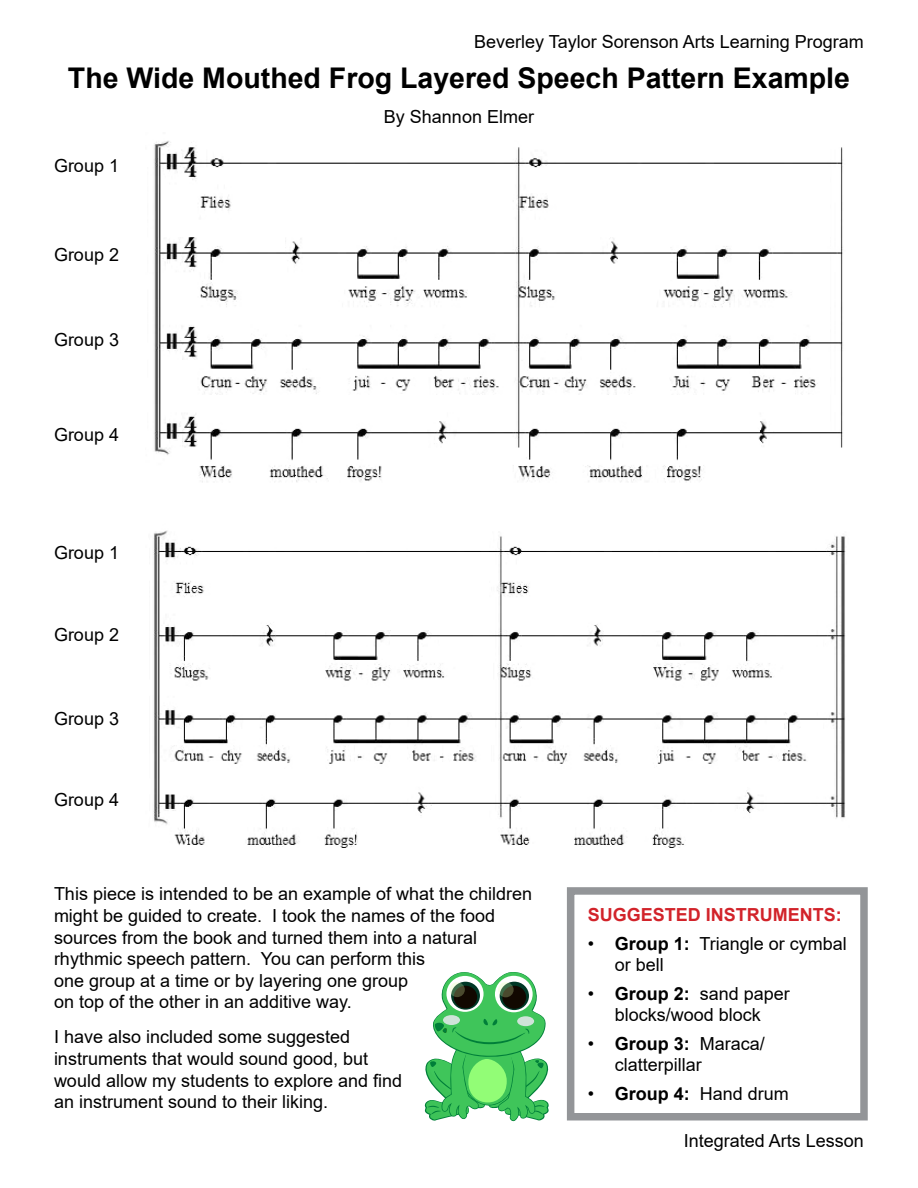
<style>
.page{position:relative;width:918px;height:1188px;background:#fff}
.page>*{position:absolute;margin:0;border:0;box-sizing:border-box;transform-origin:0 0}
.t1{font:700 28.5px "Arial";color:#000}
.t2{font:18px/21.6px "Arial";color:#000}
.t3{font:700 18px "Arial";color:#d2232a}
.s1{font-weight:700}
</style>
<div class="page">
<img style="left:154px;top:140px;width:689px;height:342px">
<img style="left:153px;top:530px;width:693px;height:317px">
<div style="left:567px;top:887px;width:301px;height:233px;border:8px solid #939598"></div>
<svg style="left:425px;top:972px;width:124px;height:149px"></svg>
<p class="t2" style="left:474px;top:30px;width:391px">Beverley Taylor Sorenson Arts Learning Program</p>
<h1 class="t1" style="left:68px;top:58px;width:784px">The Wide Mouthed Frog Layered Speech Pattern Example</h1>
<p class="t2" style="left:384px;top:106px;width:152px">By Shannon Elmer</p>
<p class="t2" style="left:54px;top:155px;width:67px">Group 1</p>
<p class="t2" style="left:54px;top:244px;width:67px">Group 2</p>
<p class="t2" style="left:54px;top:329px;width:67px">Group 3</p>
<p class="t2" style="left:54px;top:424px;width:67px">Group 4</p>
<p class="t2" style="left:54px;top:541px;width:67px">Group 1</p>
<p class="t2" style="left:54px;top:624px;width:67px">Group 2</p>
<p class="t2" style="left:54px;top:708px;width:67px">Group 3</p>
<p class="t2" style="left:54px;top:789px;width:67px">Group 4</p>
<p class="t2" style="left:54px;top:883px;width:480px">This piece is intended to be an example of what the children might be guided to create. I took the names of the food sources from the book and turned them into a natural rhythmic speech pattern. You can perform this<br>one group at a time or by layering one group<br>on top of the other in an additive way.</p>
<p class="t2" style="left:54px;top:1026px;width:350px">I have also included some suggested instruments that would sound good, but would allow my students to explore and find an instrument sound to their liking.</p>
<p class="t3" style="left:588px;top:902px;width:256px">SUGGESTED INSTRUMENTS:</p>
<p class="t2" style="left:615px;top:932px;width:233px;text-indent:-27px">• <span class="s1">Group 1:</span> Triangle or cymbal or bell</p>
<p class="t2" style="left:588px;top:982px;width:204px;text-align:center">• <span class="s1">Group 2:</span> sand paper blocks/wood block</p>
<p class="t2" style="left:615px;top:1032px;width:152px;text-indent:-27px">• <span class="s1">Group 3:</span> Maraca/ clatterpillar</p>
<p class="t2" style="left:588px;top:1082px;width:203px">• <span class="s1">Group 4:</span> Hand drum</p>
<p class="t2" style="left:684px;top:1130px;width:182px">Integrated Arts Lesson</p>
</div>
